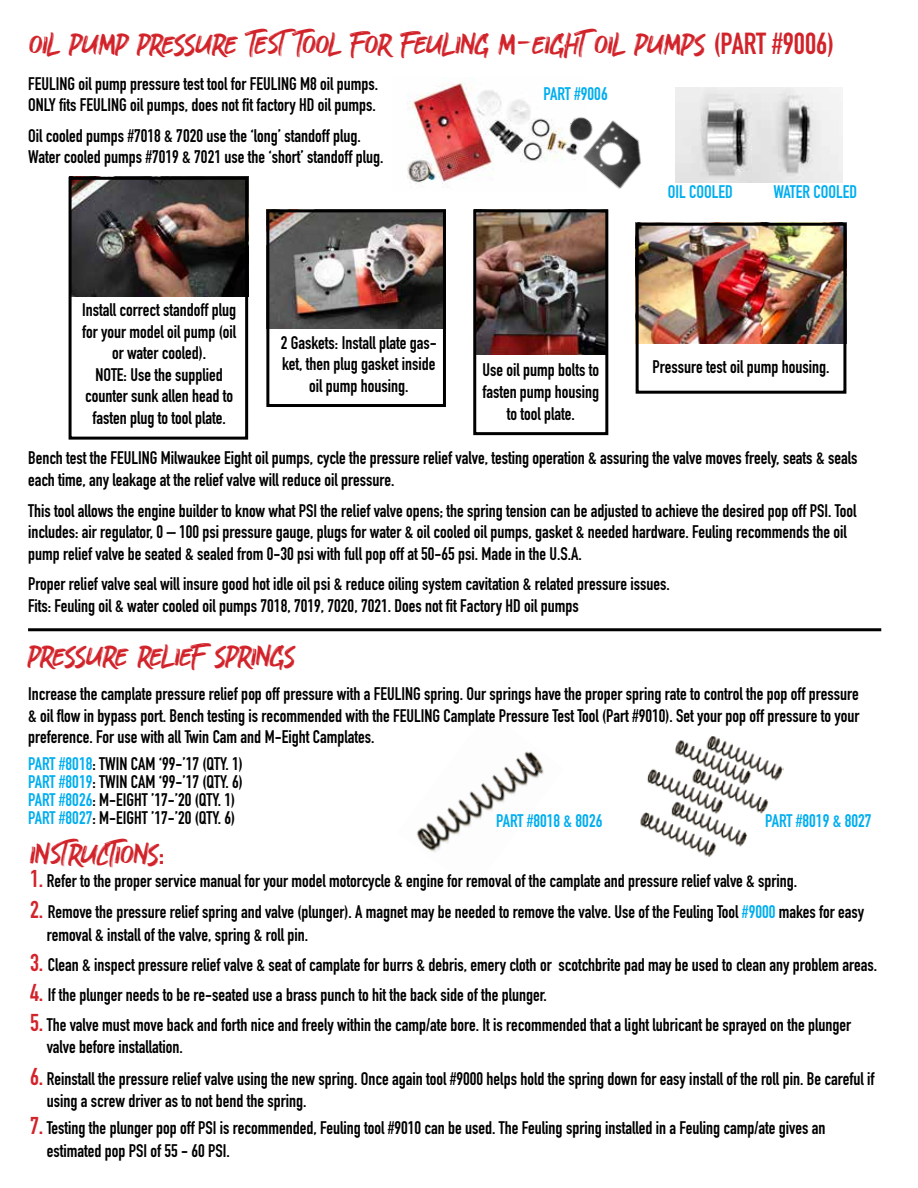
<style>
.page{position:relative;width:918px;height:1188px;background:#fff}
.page>*{position:absolute;margin:0;border:0;box-sizing:border-box;transform-origin:0 0}
.t1{font:30px "Grotters";letter-spacing:-.035em;color:#d2232a}
.t2{font:700 18px/21.6px "DIN Condensed";color:#000}
.t3{font:700 18px "DIN Condensed";color:#00aeef}
.s1{font-family:"Gloss And Bloom"}
.s2{font-family:"DIN Condensed";font-weight:700}
.s3{color:#00aeef}
.s4{font-size:24px;color:#d2232a}
</style>
<div class="page">
<img style="left:407px;top:82px;width:144px;height:102px">
<img style="left:640px;top:227px;width:202px;height:117px">
<img style="left:416px;top:751px;width:128px;height:101px">
<hr style="left:28px;top:628px;width:853px;height:3px;background:#000">
<img style="left:640px;top:736px;width:144px;height:121px">
<img style="left:675px;top:87px;width:168px;height:95px">
<img style="left:73px;top:181px;width:171px;height:115px">
<img style="left:270px;top:213px;width:172px;height:116px">
<img style="left:477px;top:213px;width:127px;height:142px">
<div style="left:69px;top:177px;width:179px;height:263px;border:3px solid #000"></div>
<div style="left:266px;top:209px;width:180px;height:198px;border:3px solid #000"></div>
<div style="left:473px;top:209px;width:135px;height:226px;border:3px solid #000"></div>
<div style="left:636px;top:223px;width:210px;height:171px;border:3px solid #000"></div>
<img style="left:551px;top:117px;width:91px;height:72px">
<h1 class="t1" style="left:30px;top:28px;width:844px">OIL PUMP PRESSURE TESTTOOL FOR FEULING M<span class="s1">-</span>EIGHT OIL PUMPS <span class="s2">(PART #9006)</span>#9006</h1>
<p class="t3" style="left:544px;top:82px;width:66px">PART #9006</p>
<p class="t2" style="left:28px;top:72px;width:352px">FEULING oil pump pressure test tool for FEULING M8 oil pumps.<br>ONLY fits FEULING oil pumps, does not fit factory HD oil pumps.</p>
<p class="t2" style="left:28px;top:125px;width:357px">Oil cooled pumps #7018 &amp; 7020 use the ‘long’ standoff plug.<br>Water cooled pumps #7019 &amp; 7021 use the ‘short’ standoff plug.</p>
<p class="t2" style="left:82px;top:299px;width:156px;text-align:center">Install correct standoff plug for your model oil pump (oil or water cooled).<br>NOTE: Use the supplied counter sunk allen head to fasten plug to tool plate.</p>
<p class="t2" style="left:281px;top:331px;width:157px;text-align:center">2 Gaskets: Install plate gas&shy;ket, then plug gasket inside oil pump housing.</p>
<p class="t3" style="left:668px;top:180px;width:66px">OIL COOLED</p>
<p class="t3" style="left:774px;top:180px;width:85px">WATER COOLED</p>
<p class="t2" style="left:482px;top:359px;width:118px;text-align:center">Use oil pump bolts to fasten pump housing to tool plate.</p>
<p class="t2" style="left:653px;top:355px;width:178px">Pressure test oil pump housing.</p>
<p class="t2" style="left:28px;top:447px;width:831px">Bench test the FEULING Milwaukee Eight oil pumps, cycle the pressure relief valve, testing operation &amp; assuring the valve moves freely, seats &amp; seals each time, any leakage at the relief valve will reduce oil pressure.</p>
<p class="t2" style="left:28px;top:499px;width:830px">This tool allows the engine builder to know what PSI the relief valve opens; the spring tension can be adjusted to achieve the desired pop off PSI. Tool includes: air regulator, 0 – 100 psi pressure gauge, plugs for water &amp; oil cooled oil pumps, gasket &amp; needed hardware. Feuling recommends the oil pump relief valve be seated &amp; sealed from 0-30 psi with full pop off at 50-65 psi. Made in the U.S.A.</p>
<p class="t2" style="left:28px;top:573px;width:643px">Proper relief valve seal will insure good hot idle oil psi &amp; reduce oiling system cavitation &amp; related pressure issues.<br>Fits: Feuling oil &amp; water cooled oil pumps 7018, 7019, 7020, 7021. Does not fit Factory HD oil pumps</p>
<h1 class="t1" style="left:28px;top:640px;width:268px">PRESSURE RELIEF SPRINGS</h1>
<p class="t2" style="left:28px;top:683px;width:833px;text-align:justify">Increase the camplate pressure relief pop off pressure with a FEULING spring. Our springs have the proper spring rate to control the pop off pressure &amp; oil flow in bypass port. Bench testing is recommended with the FEULING Camplate Pressure Test Tool (Part #9010). Set your pop off pressure to your preference. For use with all Twin Cam and M-Eight Camplates.</p>
<p class="t2" style="left:28px;top:755px;width:216px;line-height:18px"><span class="s3">PART #8018</span>: TWIN CAM ‘99-’17 (QTY. 1)<br><span class="s3">PART #8019</span>: TWIN CAM ‘99-’17 (QTY. 6)<br><span class="s3">PART #8026</span>: M-EIGHT ’17-’20 (QTY. 1)<br><span class="s3">PART #8027</span>: M-EIGHT ’17-’20 (QTY. 6)</p>
<p class="t3" style="left:496px;top:809px;width:108px">PART #8018 &amp; 8026</p>
<p class="t3" style="left:765px;top:809px;width:108px">PART #8019 &amp; 8027</p>
<h1 class="t1" style="left:30px;top:838px;width:136px">INSTRUCTIONS<span class="s2">:</span></h1>
<p class="t2" style="left:30px;top:870px;width:769px"><span class="s4">1.</span> Refer to the proper service manual for your model motorcycle &amp; engine for removal of the camplate and pressure relief valve &amp; spring.</p>
<p class="t2" style="left:47px;top:901px;width:819px;line-height:22.5px;text-indent:-17px"><span class="s4">2.</span> Remove the pressure relief spring and valve (plunger). A magnet may be needed to remove the valve. Use of the Feuling Tool <span class="s3">#9000</span> makes for easy removal &amp; install of the valve, spring &amp; roll pin.</p>
<p class="t2" style="left:30px;top:954px;width:849px"><span class="s4">3.</span> Clean &amp; inspect pressure relief valve &amp; seat of camplate for burrs &amp; debris, emery cloth or scotchbrite pad may be used to clean any problem areas.</p>
<p class="t2" style="left:30px;top:984px;width:518px"><span class="s4">4.</span> If the plunger needs to be re-seated use a brass punch to hit the back side of the plunger.</p>
<p class="t2" style="left:47px;top:1013px;width:806px;line-height:22.5px;text-indent:-17px"><span class="s4">5.</span> The valve must move back and forth nice and freely within the camp/ate bore. It is recommended that a light lubricant be sprayed on the plunger valve before installation.</p>
<p class="t2" style="left:47px;top:1067px;width:829px;line-height:22.5px;text-indent:-17px"><span class="s4">6.</span> Reinstall the pressure relief valve using the new spring. Once again tool #9000 helps hold the spring down for easy install of the roll pin. Be careful if using a screw driver as to not bend the spring.</p>
<p class="t2" style="left:47px;top:1117px;width:780px;line-height:22.5px;text-indent:-17px"><span class="s4">7.</span> Testing the plunger pop off PSI is recommended, Feuling tool #9010 can be used. The Feuling spring installed in a Feuling camp/ate gives an estimated pop PSI of 55 - 60 PSI.</p>
</div>
